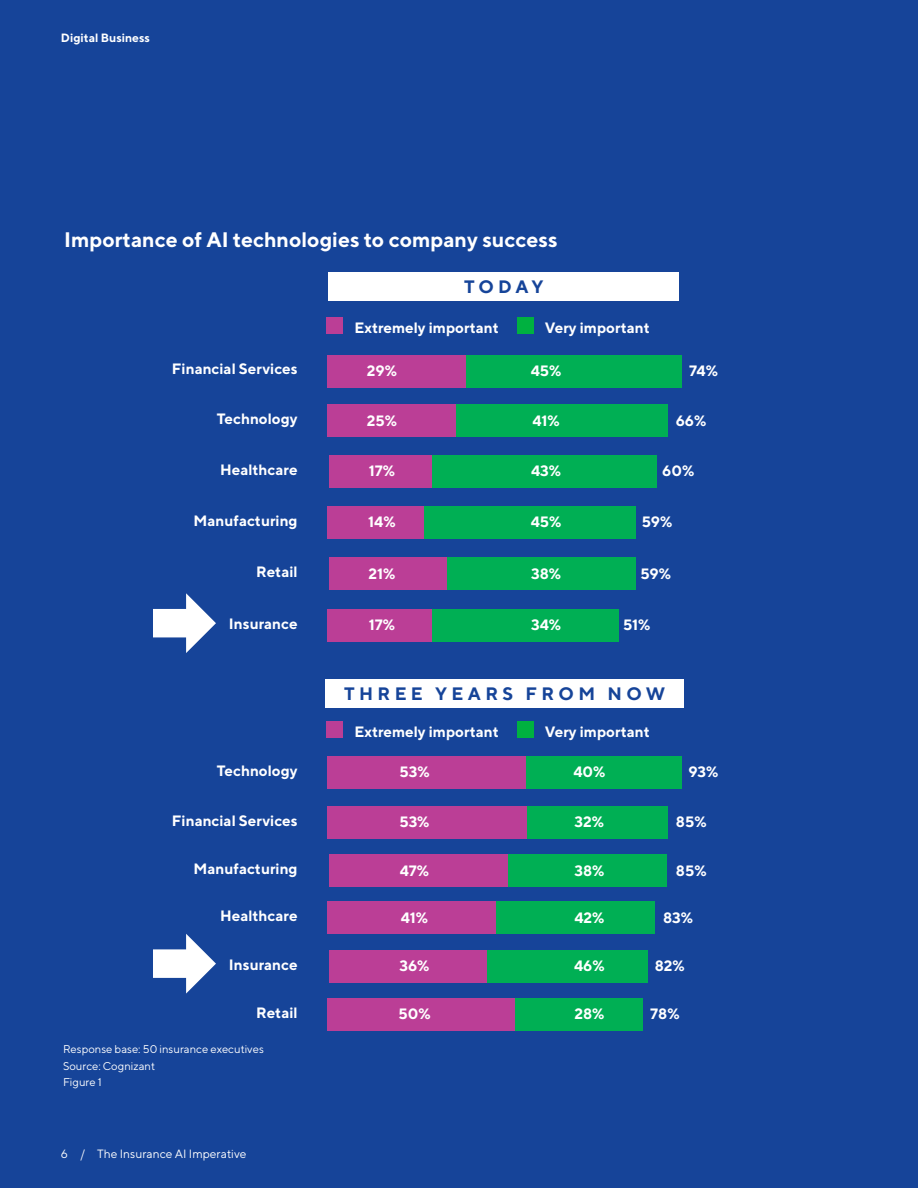
<style>
.page{position:relative;width:918px;height:1188px;background:#164499}
.page>*{position:absolute;margin:0;border:0;box-sizing:border-box;transform-origin:0 0}
.t1{font:700 21px "TT Norms";color:#fff}
.t2{font:700 18px "TT Norms";letter-spacing:.24em;color:#164499}
.t3{font:700 15px "TT Norms";color:#fff}
.t4{font:12px "TT Norms";color:#fff}
.t5{font:700 12px "TT Norms";color:#fff}
.t6{font:11.25px/16.5px "TT Norms";color:#fff}
</style>
<div class="page">
<div style="left:328px;top:272px;width:352px;height:29px;background:#fff"></div>
<div style="left:326px;top:317px;width:17px;height:17px;background:#bb3e96"></div>
<div style="left:326px;top:722px;width:17px;height:16px;background:#bb3e96"></div>
<div style="left:518px;top:317px;width:16px;height:17px;background:#00b140"></div>
<div style="left:518px;top:722px;width:16px;height:16px;background:#00b140"></div>
<div style="left:327px;top:756px;width:200px;height:33px;background:#bb3e96"></div>
<div style="left:329px;top:855px;width:195px;height:32px;background:#bb3e96"></div>
<div style="left:329px;top:950px;width:159px;height:32px;background:#bb3e96"></div>
<div style="left:327px;top:806px;width:200px;height:32px;background:#bb3e96"></div>
<div style="left:327px;top:902px;width:170px;height:32px;background:#bb3e96"></div>
<div style="left:327px;top:998px;width:188px;height:33px;background:#bb3e96"></div>
<div style="left:526px;top:756px;width:156px;height:33px;background:#00af54"></div>
<div style="left:508px;top:855px;width:159px;height:32px;background:#00af54"></div>
<div style="left:488px;top:950px;width:160px;height:32px;background:#00af54"></div>
<div style="left:527px;top:806px;width:141px;height:32px;background:#00af54"></div>
<div style="left:496px;top:902px;width:158px;height:32px;background:#00af54"></div>
<div style="left:515px;top:998px;width:127px;height:33px;background:#00af54"></div>
<svg style="left:153px;top:934px;width:63px;height:60px"></svg>
<div style="left:327px;top:355px;width:139px;height:32px;background:#bb3e96"></div>
<div style="left:329px;top:455px;width:105px;height:33px;background:#bb3e96"></div>
<div style="left:329px;top:558px;width:118px;height:32px;background:#bb3e96"></div>
<div style="left:327px;top:405px;width:130px;height:32px;background:#bb3e96"></div>
<div style="left:327px;top:506px;width:97px;height:33px;background:#bb3e96"></div>
<div style="left:327px;top:609px;width:106px;height:33px;background:#bb3e96"></div>
<div style="left:466px;top:355px;width:216px;height:32px;background:#00af54"></div>
<div style="left:432px;top:455px;width:225px;height:33px;background:#00af54"></div>
<div style="left:447px;top:558px;width:189px;height:32px;background:#00af54"></div>
<div style="left:457px;top:405px;width:211px;height:32px;background:#00af54"></div>
<div style="left:424px;top:506px;width:212px;height:33px;background:#00af54"></div>
<div style="left:432px;top:609px;width:187px;height:33px;background:#00af54"></div>
<svg style="left:153px;top:593px;width:63px;height:60px"></svg>
<div style="left:326px;top:680px;width:358px;height:28px;background:#fff"></div>
<p class="t5" style="left:61px;top:30px;width:91px">Digital Business</p>
<h1 class="t1" style="left:64px;top:227px;width:495px">Importance of AI technologies to company success</h1>
<p class="t2" style="left:464px;top:275px;width:81px">TODAY</p>
<p class="t3" style="left:354px;top:318px;width:146px">Extremely important</p>
<p class="t3" style="left:545px;top:318px;width:106px">Very important</p>
<p class="t3" style="left:172px;top:360px;width:127px">Financial Services</p>
<p class="t3" style="left:367px;top:361px;width:32px">29%</p>
<p class="t3" style="left:531px;top:361px;width:32px">45%</p>
<p class="t3" style="left:689px;top:361px;width:30px">74%</p>
<p class="t3" style="left:217px;top:410px;width:82px">Technology</p>
<p class="t3" style="left:220px;top:460px;width:79px">Healthcare</p>
<p class="t3" style="left:367px;top:411px;width:32px">25%</p>
<p class="t3" style="left:369px;top:461px;width:28px">17%</p>
<p class="t3" style="left:532px;top:411px;width:29px">41%</p>
<p class="t3" style="left:531px;top:461px;width:32px">43%</p>
<p class="t3" style="left:676px;top:411px;width:32px">66%</p>
<p class="t3" style="left:662px;top:461px;width:34px">60%</p>
<p class="t3" style="left:194px;top:511px;width:105px">Manufacturing</p>
<p class="t3" style="left:368px;top:513px;width:29px">14%</p>
<p class="t3" style="left:531px;top:513px;width:32px">45%</p>
<p class="t3" style="left:642px;top:513px;width:32px">59%</p>
<p class="t3" style="left:256px;top:563px;width:43px">Retail</p>
<p class="t3" style="left:369px;top:564px;width:28px">21%</p>
<p class="t3" style="left:531px;top:564px;width:32px">38%</p>
<p class="t3" style="left:640px;top:564px;width:32px">59%</p>
<p class="t3" style="left:229px;top:614px;width:70px">Insurance</p>
<p class="t3" style="left:369px;top:615px;width:28px">17%</p>
<p class="t3" style="left:531px;top:615px;width:32px">34%</p>
<p class="t3" style="left:623px;top:615px;width:29px">51%</p>
<p class="t2" style="left:344px;top:682px;width:322px">THREE YEARS FROM NOW</p>
<p class="t3" style="left:217px;top:761px;width:82px">Technology</p>
<p class="t3" style="left:354px;top:722px;width:146px">Extremely important</p>
<p class="t3" style="left:545px;top:722px;width:106px">Very important</p>
<p class="t3" style="left:399px;top:762px;width:32px">53%</p>
<p class="t3" style="left:573px;top:762px;width:34px">40%</p>
<p class="t3" style="left:689px;top:762px;width:31px">93%</p>
<p class="t3" style="left:172px;top:811px;width:127px">Financial Services</p>
<p class="t3" style="left:399px;top:812px;width:32px">53%</p>
<p class="t3" style="left:575px;top:812px;width:31px">32%</p>
<p class="t3" style="left:676px;top:812px;width:32px">85%</p>
<p class="t3" style="left:194px;top:860px;width:105px">Manufacturing</p>
<p class="t3" style="left:400px;top:861px;width:31px">47%</p>
<p class="t3" style="left:574px;top:861px;width:32px">38%</p>
<p class="t3" style="left:676px;top:861px;width:32px">85%</p>
<p class="t3" style="left:220px;top:906px;width:79px">Healthcare</p>
<p class="t3" style="left:401px;top:908px;width:29px">41%</p>
<p class="t3" style="left:574px;top:908px;width:32px">42%</p>
<p class="t3" style="left:663px;top:908px;width:32px">83%</p>
<p class="t3" style="left:229px;top:955px;width:70px">Insurance</p>
<p class="t3" style="left:399px;top:956px;width:32px">36%</p>
<p class="t3" style="left:574px;top:956px;width:32px">46%</p>
<p class="t3" style="left:655px;top:956px;width:32px">82%</p>
<p class="t3" style="left:256px;top:1003px;width:43px">Retail</p>
<p class="t3" style="left:398px;top:1005px;width:34px">50%</p>
<p class="t3" style="left:574px;top:1005px;width:32px">28%</p>
<p class="t3" style="left:650px;top:1005px;width:31px">78%</p>
<p class="t6" style="left:63px;top:1041px;width:202px">Response base: 50 insurance executives<br>Source: Cognizant<br>Figure 1</p>
<p class="t4" style="left:61px;top:1146px;width:187px">6 / The Insurance AI Imperative</p>
</div>
